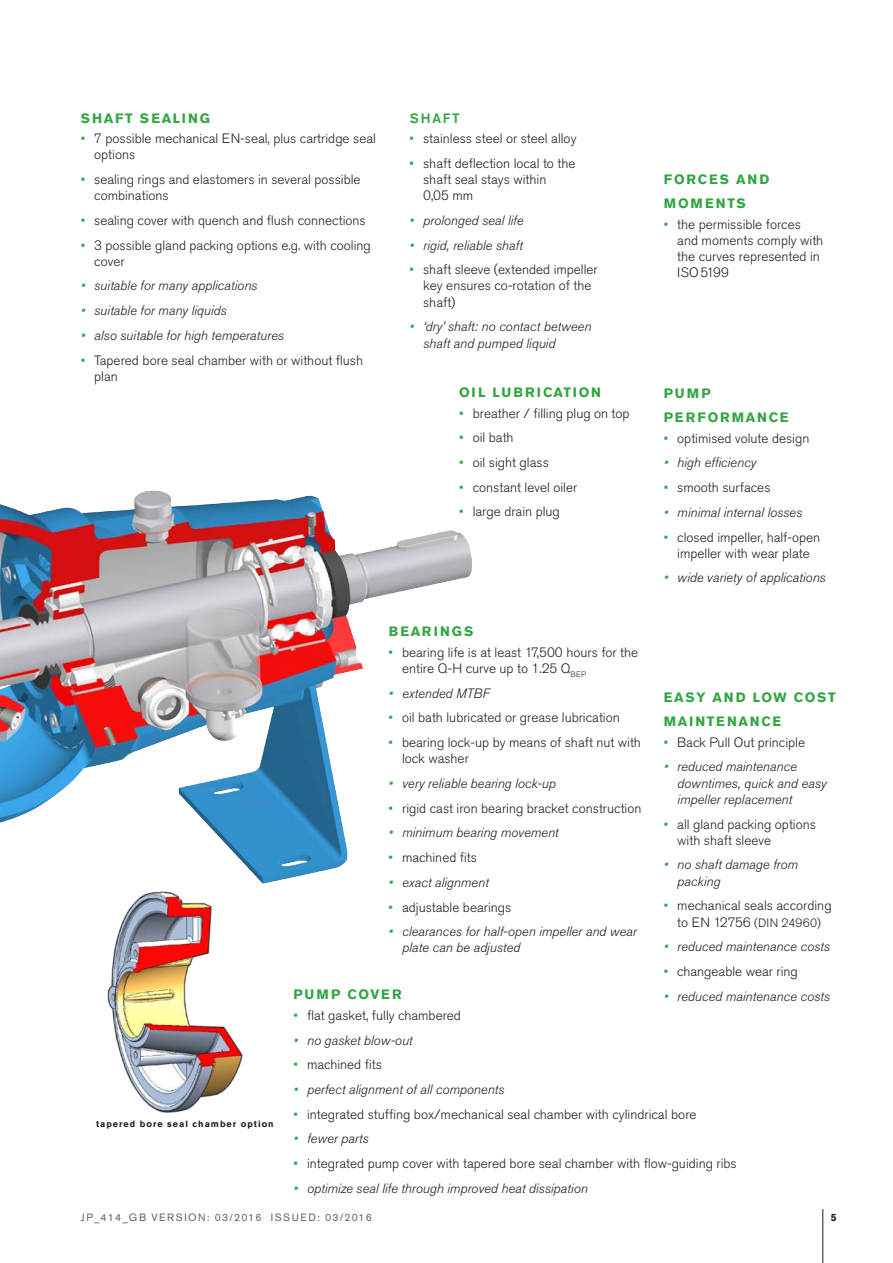
<style>
.page{position:relative;width:893px;height:1263px;background:#fff}
.page>*{position:absolute;margin:0;border:0;box-sizing:border-box;transform-origin:0 0}
.Bullet_list__green_b{font:300 13.5px/16.2px "Akzidenz Grotesk Pro";color:#231f20}
.Bullet_list__green_b-2{font:italic 300 13.5px/16.2px "Akzidenz Grotesk Pro";color:#231f20}
.Headline__All_caps{font:700 13.5px/24px "Akzidenz Grotesk Pro";letter-spacing:.12em;color:#32a543}
.Headline__All_caps-2{font:700 13.5px/24px "Akzidenz Grotesk Pro";letter-spacing:.14em;color:#32a543}
.Headline__All_caps-3{font:700 13.5px "Akzidenz Grotesk Pro";letter-spacing:.16em;color:#32a543}
.Headline__All_caps-4{font:500 13.5px "Akzidenz Grotesk Pro";letter-spacing:.13em;color:#32a543}
.Bullet_list__green_b-3{font:300 12px "Akzidenz Grotesk Pro";letter-spacing:.02em;color:#231f20}
.Page___version_no{font:10.5px "Akzidenz Grotesk Pro";letter-spacing:.14em;color:#636366}
.t1{font:700 10.5px "Akzidenz Grotesk Pro";color:#231f20}
.Captions__Left_Align{font:700 9px "Akzidenz Grotesk Pro";letter-spacing:.11em;color:#231f20}
.s1{color:#32a543}
.s2{font-size:13.5px}
</style>
<div class="page">
<hr style="left:822px;top:1209px;width:1px;height:54px;background:#231f20">
<img style="left:107px;top:891px;width:136px;height:222px">
<img style="left:0;top:490px;width:472px;height:394px">
<p class="Headline__All_caps" style="left:81px;top:106px;width:131px">SHAFT SEALING</p>
<p class="Bullet_list__green_b" style="left:94px;top:130px;width:283px;text-indent:-14px"><span class="s1">•</span> 7 possible mechanical EN-seal, plus cartridge seal options</p>
<p class="Bullet_list__green_b" style="left:94px;top:171px;width:268px;text-indent:-14px"><span class="s1">•</span> sealing rings and elastomers in several possible combinations</p>
<p class="Bullet_list__green_b" style="left:81px;top:212px;width:287px"><span class="s1">•</span> sealing cover with quench and flush connections</p>
<p class="Bullet_list__green_b" style="left:94px;top:237px;width:278px;text-indent:-14px"><span class="s1">•</span> 3 possible gland packing options e.g. with cooling cover</p>
<p class="Bullet_list__green_b-2" style="left:81px;top:278px;width:178px"><span class="s1">•</span> suitable for many applications</p>
<p class="Bullet_list__green_b-2" style="left:81px;top:302px;width:147px"><span class="s1">•</span> suitable for many liquids</p>
<p class="Bullet_list__green_b-2" style="left:81px;top:327px;width:205px"><span class="s1">•</span> also suitable for high temperatures</p>
<p class="Bullet_list__green_b" style="left:94px;top:352px;width:270px;text-indent:-14px"><span class="s1">•</span> Tapered bore seal chamber with or without flush plan</p>
<p class="Headline__All_caps-4" style="left:410px;top:109px;width:52px">SHAFT</p>
<p class="Bullet_list__green_b" style="left:410px;top:130px;width:168px"><span class="s1">•</span> stainless steel or steel alloy</p>
<p class="Bullet_list__green_b" style="left:423px;top:155px;width:154px;text-indent:-14px"><span class="s1">•</span> shaft deflection local to the shaft seal stays within<br>0,05 mm</p>
<p class="Bullet_list__green_b-2" style="left:410px;top:212px;width:115px"><span class="s1">•</span> prolonged seal life</p>
<p class="Bullet_list__green_b-2" style="left:410px;top:237px;width:115px"><span class="s1">•</span> rigid, reliable shaft</p>
<p class="Bullet_list__green_b" style="left:423px;top:261px;width:176px;text-indent:-14px"><span class="s1">•</span> shaft sleeve (extended impeller key ensures co-rotation of the shaft)</p>
<p class="Bullet_list__green_b-2" style="left:423px;top:319px;width:170px;text-indent:-14px"><span class="s1">•</span> ‘dry’ shaft: no contact between shaft and pumped liquid</p>
<p class="Headline__All_caps" style="left:459px;top:380px;width:143px">OIL LUBRICATION</p>
<p class="Bullet_list__green_b" style="left:459px;top:405px;width:172px"><span class="s1">•</span> breather / filling plug on top</p>
<p class="Bullet_list__green_b" style="left:459px;top:429px;width:56px"><span class="s1">•</span> oil bath</p>
<p class="Bullet_list__green_b" style="left:459px;top:454px;width:91px"><span class="s1">•</span> oil sight glass</p>
<p class="Bullet_list__green_b" style="left:459px;top:479px;width:120px"><span class="s1">•</span> constant level oiler</p>
<p class="Bullet_list__green_b" style="left:459px;top:504px;width:102px"><span class="s1">•</span> large drain plug</p>
<p class="Headline__All_caps-3" style="left:389px;top:623px;width:86px">BEARINGS</p>
<p class="Bullet_list__green_b" style="left:402px;top:644px;width:238px;text-indent:-14px"><span class="s1">•</span> bearing life is at least 17,500 hours for the entire Q-H curve up to 1.25 Q<sub>BEP</sub></p>
<p class="Bullet_list__green_b-2" style="left:389px;top:685px;width:103px"><span class="s1">•</span> extended MTBF</p>
<p class="Bullet_list__green_b" style="left:389px;top:710px;width:233px"><span class="s1">•</span> oil bath lubricated or grease lubrication</p>
<p class="Bullet_list__green_b" style="left:402px;top:734px;width:240px;text-indent:-14px"><span class="s1">•</span> bearing lock-up by means of shaft nut with lock washer</p>
<p class="Bullet_list__green_b-2" style="left:389px;top:775px;width:169px"><span class="s1">•</span> very reliable bearing lock-up</p>
<p class="Bullet_list__green_b" style="left:389px;top:800px;width:254px"><span class="s1">•</span> rigid cast iron bearing bracket construction</p>
<p class="Bullet_list__green_b-2" style="left:389px;top:825px;width:172px"><span class="s1">•</span> minimum bearing movement</p>
<p class="Bullet_list__green_b" style="left:389px;top:849px;width:90px"><span class="s1">•</span> machined fits</p>
<p class="Bullet_list__green_b-2" style="left:389px;top:874px;width:102px"><span class="s1">•</span> exact alignment</p>
<p class="Bullet_list__green_b" style="left:389px;top:899px;width:124px"><span class="s1">•</span> adjustable bearings</p>
<p class="Bullet_list__green_b-2" style="left:402px;top:923px;width:236px;text-indent:-14px"><span class="s1">•</span> clearances for half-open impeller and wear plate can be adjusted</p>
<p class="Headline__All_caps-2" style="left:664px;top:167px;width:107px">FORCES AND<br>MOMENTS</p>
<p class="Bullet_list__green_b" style="left:677px;top:216px;width:148px;text-indent:-14px"><span class="s1">•</span> the permissible forces and moments comply with the curves represented in<br>ISO5199</p>
<p class="Headline__All_caps-2" style="left:664px;top:381px;width:126px">PUMP<br>PERFORMANCE</p>
<p class="Bullet_list__green_b" style="left:664px;top:430px;width:147px"><span class="s1">•</span> optimised volute design</p>
<p class="Bullet_list__green_b-2" style="left:664px;top:455px;width:94px"><span class="s1">•</span> high efficiency</p>
<p class="Bullet_list__green_b" style="left:664px;top:479px;width:108px"><span class="s1">•</span> smooth surfaces</p>
<p class="Bullet_list__green_b-2" style="left:664px;top:504px;width:140px"><span class="s1">•</span> minimal internal losses</p>
<p class="Bullet_list__green_b" style="left:664px;top:529px;width:158px;text-align:center"><span class="s1">•</span> closed impeller, half-open impeller with wear plate</p>
<p class="Bullet_list__green_b-2" style="left:664px;top:570px;width:163px"><span class="s1">•</span> wide variety of applications</p>
<p class="Headline__All_caps" style="left:664px;top:685px;width:173px">EASY AND LOW COST<br>MAINTENANCE</p>
<p class="Bullet_list__green_b" style="left:664px;top:734px;width:143px"><span class="s1">•</span> Back Pull Out principle</p>
<p class="Bullet_list__green_b-2" style="left:677px;top:759px;width:151px;text-indent:-14px"><span class="s1">•</span> reduced maintenance downtimes, quick and easy impeller replacement</p>
<p class="Bullet_list__green_b" style="left:677px;top:816px;width:140px;text-indent:-14px"><span class="s1">•</span> all gland packing options with shaft sleeve</p>
<p class="Bullet_list__green_b-2" style="left:677px;top:857px;width:122px;text-indent:-14px"><span class="s1">•</span> no shaft damage from packing</p>
<p class="Bullet_list__green_b" style="left:664px;top:897px;width:169px"><span class="s1">•</span> mechanical seals according</p>
<p class="Bullet_list__green_b-3" style="left:677px;top:914px;width:145px"><span class="s2">to EN 12756</span> (DIN 24960)</p>
<p class="Bullet_list__green_b-2" style="left:664px;top:938px;width:168px"><span class="s1">•</span> reduced maintenance costs</p>
<p class="Bullet_list__green_b" style="left:664px;top:963px;width:136px"><span class="s1">•</span> changeable wear ring</p>
<p class="Captions__Left_Align" style="left:96px;top:1118px;width:179px">tapered bore seal chamber option</p>
<p class="Headline__All_caps" style="left:294px;top:982px;width:110px">PUMP COVER</p>
<p class="Bullet_list__green_b-2" style="left:664px;top:988px;width:168px"><span class="s1">•</span> reduced maintenance costs</p>
<p class="Bullet_list__green_b" style="left:294px;top:1007px;width:169px"><span class="s1">•</span> flat gasket, fully chambered</p>
<p class="Bullet_list__green_b-2" style="left:294px;top:1032px;width:121px"><span class="s1">•</span> no gasket blow-out</p>
<p class="Bullet_list__green_b" style="left:294px;top:1056px;width:90px"><span class="s1">•</span> machined fits</p>
<p class="Bullet_list__green_b-2" style="left:294px;top:1081px;width:212px"><span class="s1">•</span> perfect alignment of all components</p>
<p class="Bullet_list__green_b" style="left:294px;top:1106px;width:405px"><span class="s1">•</span> integrated stuffing box/mechanical seal chamber with cylindrical bore</p>
<p class="Bullet_list__green_b-2" style="left:294px;top:1131px;width:77px"><span class="s1">•</span> fewer parts</p>
<p class="Bullet_list__green_b" style="left:294px;top:1155px;width:445px"><span class="s1">•</span> integrated pump cover with tapered bore seal chamber with flow-guiding ribs</p>
<p class="Bullet_list__green_b-2" style="left:294px;top:1180px;width:296px"><span class="s1">•</span> optimize seal life through improved heat dissipation</p>
<p class="Page___version_no" style="left:81px;top:1210px;width:293px">JP_414_GB VERSION: 03/2016 ISSUED: 03/2016</p>
<p class="t1" style="left:831px;top:1210px;width:7px">5</p>
</div>
